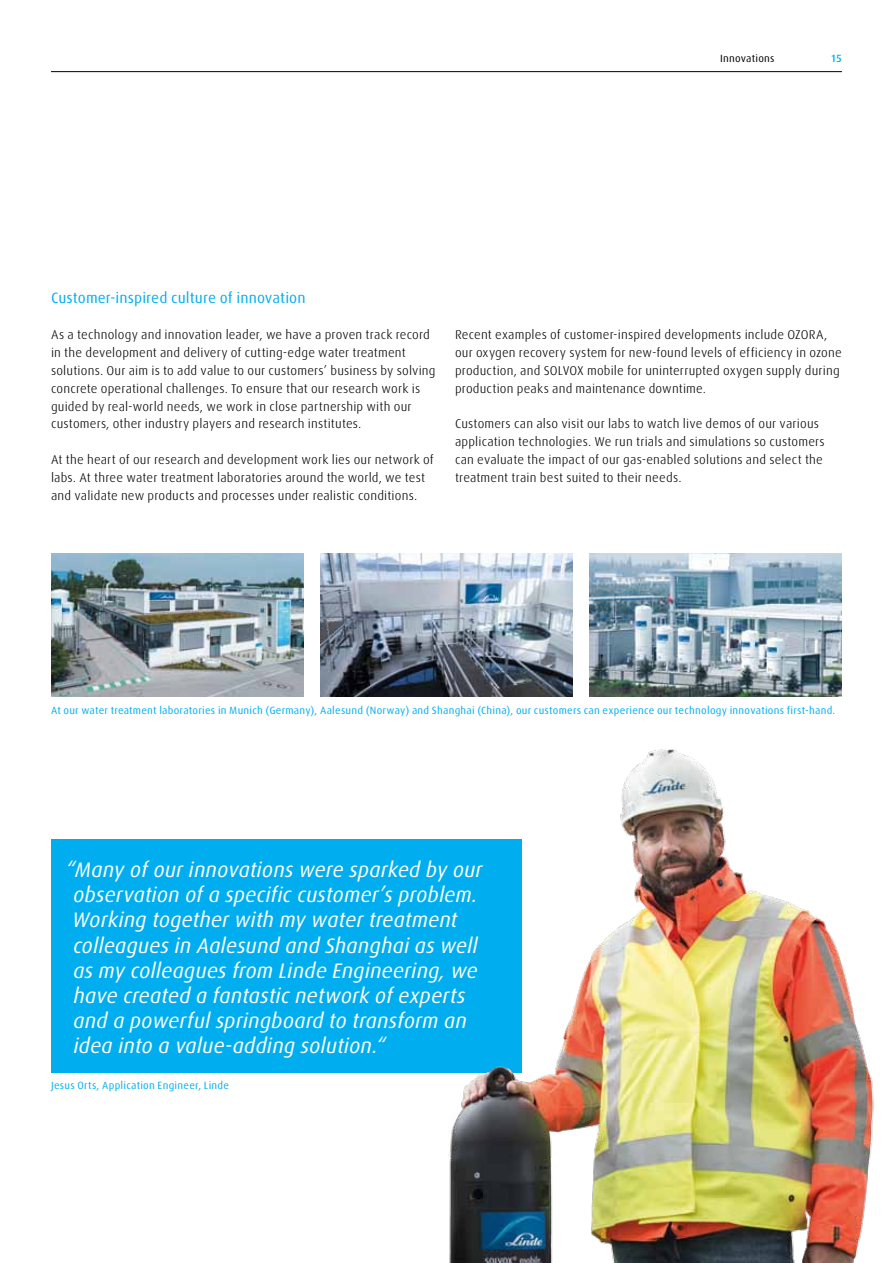
<style>
.page{position:relative;width:893px;height:1263px;background:#fff}
.page>*{position:absolute;margin:0;border:0;box-sizing:border-box;transform-origin:0 0}
.t1{font:italic 21px/25.2px "Linde Dax Global";letter-spacing:-.005em;color:#fff}
.t2{font:15px "Linde Dax Global";letter-spacing:.005em;color:#00aeef}
.t3{font:300 12.75px/17.9px "Linde Dax Global";letter-spacing:.01em;color:#000}
.t4{font:10.5px "Linde Dax Global";letter-spacing:.02em;color:#00aeef}
.t5{font:10.5px "Linde Dax Global";letter-spacing:.02em;color:#000}
.t6{font:500 10.5px "Linde Dax Global";color:#00aeef}
</style>
<div class="page">
<hr style="left:51px;top:71px;width:791px;height:1px;background:#000">
<div style="left:51px;top:839px;width:471px;height:234px;background:#00aeef"></div>
<img style="left:51px;top:553px;width:252px;height:143px">
<img style="left:320px;top:553px;width:253px;height:143px">
<img style="left:590px;top:553px;width:252px;height:143px">
<img style="left:448px;top:749px;width:426px;height:514px">
<p class="t5" style="left:720px;top:52px;width:56px">Innovations</p>
<p class="t6" style="left:831px;top:52px;width:13px">15</p>
<p class="t2" style="left:51px;top:290px;width:256px">Customer-inspired culture of innovation</p>
<p class="t3" style="left:51px;top:326px;width:386px">As a technology and innovation leader, we have a proven track record in the development and delivery of cutting-edge water treatment solutions. Our aim is to add value to our customers’ business by solving concrete operational challenges. To ensure that our research work is guided by real-world needs, we work in close partnership with our customers, other industry players and research institutes.</p>
<p class="t3" style="left:51px;top:451px;width:384px">At the heart of our research and development work lies our network of labs. At three water treatment laboratories around the world, we test and validate new products and processes under realistic conditions.</p>
<p class="t3" style="left:455px;top:326px;width:388px">Recent examples of customer-inspired developments include OZORA, our oxygen recovery system for new-found levels of efficiency in ozone production, and SOLVOX mobile for uninterrupted oxygen supply during production peaks and maintenance downtime.</p>
<p class="t3" style="left:455px;top:415px;width:371px">Customers can also visit our labs to watch live demos of our various application technologies. We run trials and simulations so customers can evaluate the impact of our gas-enabled solutions and select the treatment train best suited to their needs.</p>
<p class="t4" style="left:51px;top:704px;width:786px">At our water treatment laboratories in Munich (Germany), Aalesund (Norway) and Shanghai (China), our customers can experience our technology innovations first-hand.</p>
<p class="t1" style="left:72px;top:857px;width:412px;text-indent:-6px">“Many of our innovations were sparked by our observation of a specific customer’s problem.<br>Working together with my water treatment colleagues in Aalesund and Shanghai as well as my colleagues from Linde Engineering, we have created a fantastic network of experts and a powerful springboard to transform an idea into a value-adding solution.“</p>
<p class="t4" style="left:51px;top:1079px;width:180px">Jesus Orts, Application Engineer, Linde</p>
</div>
